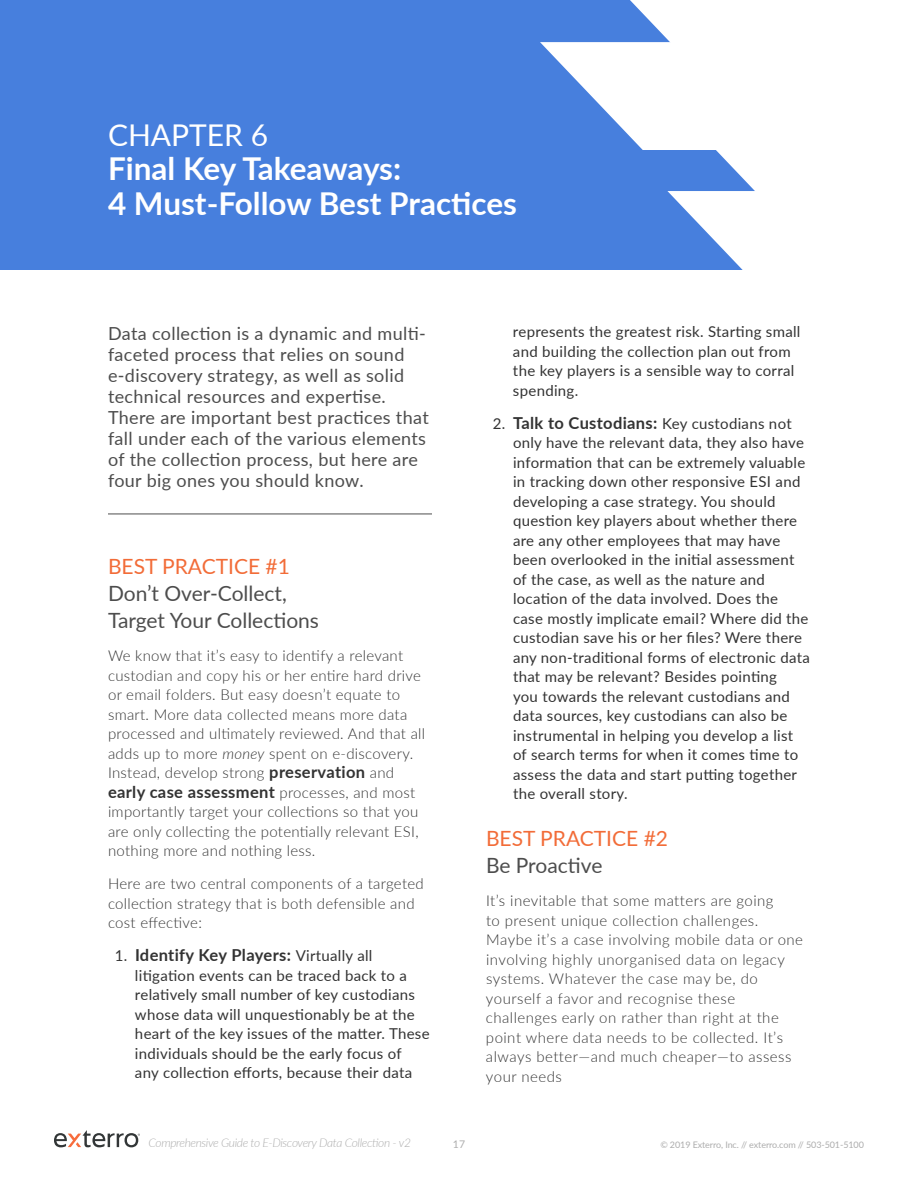
<style>
.page{position:relative;width:918px;height:1188px;background:#fff}
.page>*{position:absolute;margin:0;border:0;box-sizing:border-box;transform-origin:0 0}
.t1{font:700 31.5px/34.5px "Lato";color:#fff}
.t2{font:30px "Lato";color:#fff}
.t3{font:21px/27px "Lato";color:#4d4d4d}
.t4{font:21px "Lato";color:#f26c38}
.t5{font:18px/21px "Lato";letter-spacing:.02em;color:#4d4d4d}
.t6{font:700 16.5px "Lato";letter-spacing:.02em;color:#333}
.t7{font:15px/19.5px "Lato";letter-spacing:.02em;color:#333}
.t8{font:300 15px/19.5px "Lato";letter-spacing:.02em;color:#333}
.t9{font:italic 300 12px "Lato";letter-spacing:-.03em;color:#adadad}
.t10{font:10.5px "Lato";color:#adadad}
.t11{font:9px "Lato";letter-spacing:-.01em;color:#adadad}
.s1{font-style:italic}
.s2{font-weight:700;font-size:16.5px}
.s3{font-weight:300;font-size:15px}
.s4{font-weight:400;font-size:15px}
</style>
<div class="page">
<svg style="left:54px;top:1130px;width:86px;height:17px"></svg>
<div style="left:0;top:0;width:805px;height:270px;background:#477fdd"></div>
<svg style="left:540px;top:0;width:265px;height:270px"></svg>
<hr style="left:108px;top:514px;width:324px;height:1px;background:#4d4d4d">
<h2 class="t2" style="left:108px;top:114px;width:162px">CHAPTER 6</h2>
<h1 class="t1" style="left:108px;top:150px;width:411px">Final Key Takeaways:<br>4 Must-Follow Best Practices</h1>
<p class="t5" style="left:108px;top:322px;width:322px">Data collection is a dynamic and multi&shy;faceted process that relies on sound e-discovery strategy, as well as solid technical resources and expertise.<br>There are important best practices that fall under each of the various elements of the collection process, but here are four big ones you should know.</p>
<h3 class="t4" style="left:108px;top:552px;width:184px">BEST PRACTICE #1</h3>
<h3 class="t3" style="left:108px;top:579px;width:213px">Don’t Over-Collect,<br>Target Your Collections</h3>
<p class="t8" style="left:108px;top:646px;width:319px">We know that it’s easy to identify a relevant custodian and copy his or her entire hard drive or email folders. But easy doesn’t equate to smart. More data collected means more data processed and ultimately reviewed. And that all adds up to more <span class="s1">money</span> spent on e-discovery.<br>Instead, develop strong <span class="s2">preservation</span> and</p>
<p class="t6" style="left:108px;top:780px;width:309px">early case assessment <span class="s3">processes, and most</span></p>
<p class="t8" style="left:108px;top:802px;width:312px;text-align:justify">importantly target your collections so that you are only collecting the potentially relevant ESI, nothing more and nothing less.</p>
<p class="t8" style="left:108px;top:874px;width:317px">Here are two central components of a targeted collection strategy that is both defensible and cost effective:</p>
<p class="t6" style="left:115px;top:943px;width:259px"><span class="s4">1.</span> Identify Key Players: <span class="s4">Virtually all</span></p>
<p class="t7" style="left:135px;top:965px;width:296px">litigation events can be traced back to a relatively small number of key custodians whose data will unquestionably be at the heart of the key issues of the matter. These individuals should be the early focus of<br>any collection efforts, because their data</p>
<p class="t7" style="left:513px;top:321px;width:289px">represents the greatest risk. Starting small and building the collection plan out from the key players is a sensible way to corral spending.</p>
<p class="t7" style="left:513px;top:413px;width:298px;text-indent:-20px">2. <span class="s2">Talk to Custodians:</span> Key custodians not only have the relevant data, they also have information that can be extremely valuable in tracking down other responsive ESI and developing a case strategy. You should question key players about whether there are any other employees that may have been overlooked in the initial assessment of the case, as well as the nature and location of the data involved. Does the case mostly implicate email? Where did the custodian save his or her files? Were there any non-traditional forms of electronic data that may be relevant? Besides pointing<br>you towards the relevant custodians and data sources, key custodians can also be instrumental in helping you develop a list of search terms for when it comes time to assess the data and start putting together the overall story.</p>
<h3 class="t4" style="left:486px;top:824px;width:184px">BEST PRACTICE #2</h3>
<h3 class="t3" style="left:486px;top:851px;width:118px">Be Proactive</h3>
<p class="t8" style="left:486px;top:891px;width:319px">It’s inevitable that some matters are going<br>to present unique collection challenges.<br>Maybe it’s a case involving mobile data or one involving highly unorganised data on legacy systems. Whatever the case may be, do yourself a favor and recognise these challenges early on rather than right at the point where data needs to be collected. It’s always better—and much cheaper—to assess your needs</p>
<p class="t9" style="left:148px;top:1134px;width:264px">Comprehensive Guide to E-Discovery Data Collection - v2</p>
<p class="t10" style="left:453px;top:1136px;width:14px">17</p>
<p class="t11" style="left:660px;top:1138px;width:205px">© 2019 Exterro, Inc. // exterro.com // 503-501-5100</p>
</div>
